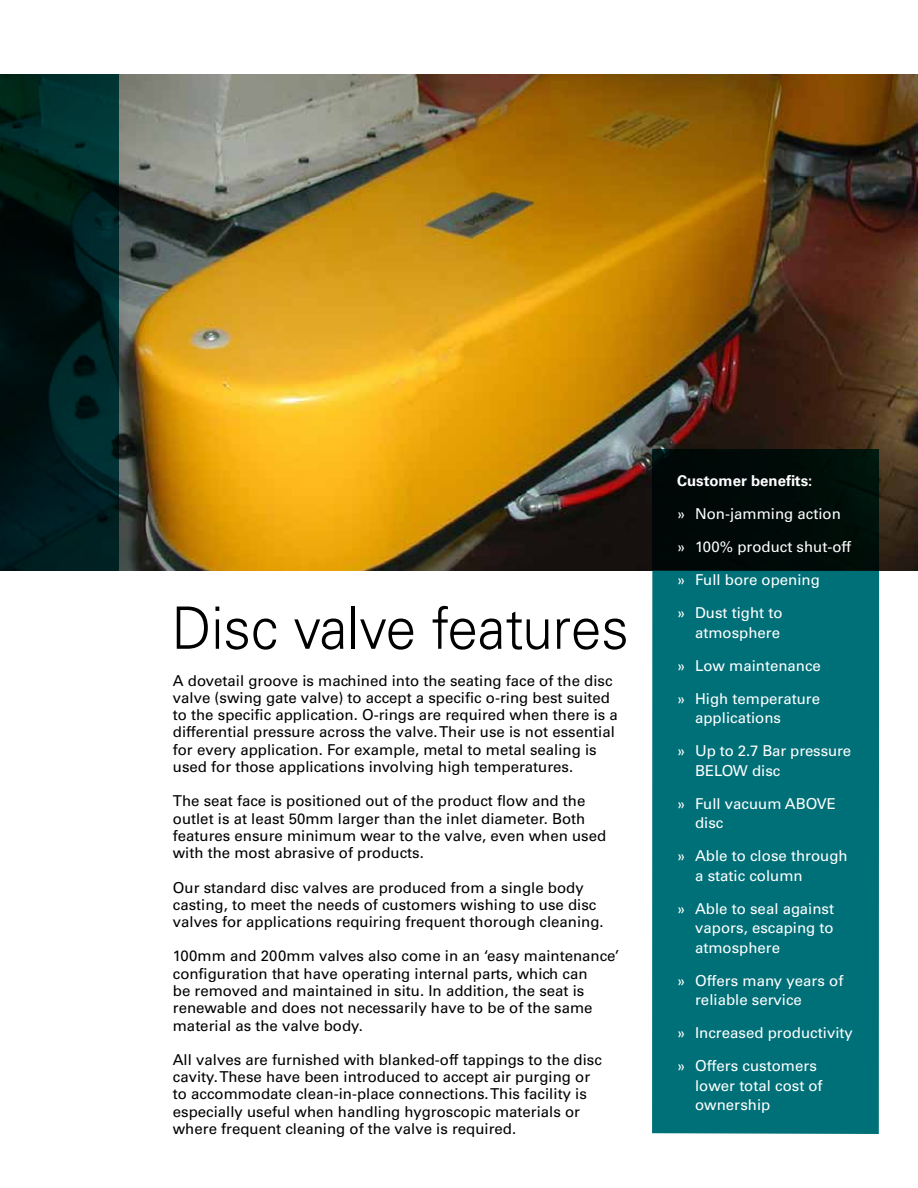
<style>
.page{position:relative;width:918px;height:1188px;background:#fff}
.page>*{position:absolute;margin:0;border:0;box-sizing:border-box;transform-origin:0 0}
.t1{font:300 58.5px "Univers LT Std";color:#000;scale:.94 1}
.t2{font:15px/17.2px "Univers LT Std";color:#000}
.t3{font:15px/19.5px "Univers LT Std";color:#fff}
.t4{font:700 15px "Univers LT Std";color:#fff}
</style>
<div class="page">
<img style="left:119px;top:74px;width:798px;height:496px">
<svg style="left:0;top:74px;width:119px;height:496px;background:#001d1c"></svg>
<div style="left:652px;top:570px;width:227px;height:564px;background:#007078"></div>
<div style="left:652px;top:449px;width:227px;height:121px;background:#000a08"></div>
<h1 class="t1" style="left:172px;top:593px;width:488px">Disc valve features</h1>
<p class="t2" style="left:173px;top:672px;width:447px">A dovetail groove is machined into the seating face of the disc valve (swing gate valve) to accept a specific o-ring best suited to the specific application. O-rings are required when there is a differential pressure across the valve. Their use is not essential for every application. For example, metal to metal sealing is used for those applications involving high temperatures.</p>
<p class="t2" style="left:173px;top:792px;width:435px">The seat face is positioned out of the product flow and the outlet is at least 50mm larger than the inlet diameter. Both features ensure minimum wear to the valve, even when used with the most abrasive of products.</p>
<p class="t2" style="left:173px;top:879px;width:432px">Our standard disc valves are produced from a single body casting, to meet the needs of customers wishing to use disc valves for applications requiring frequent thorough cleaning.</p>
<p class="t2" style="left:173px;top:948px;width:448px">100mm and 200mm valves also come in an ‘easy maintenance’ configuration that have operating internal parts, which can<br>be removed and maintained in situ. In addition, the seat is renewable and does not necessarily have to be of the same material as the valve body.</p>
<p class="t2" style="left:173px;top:1051px;width:431px">All valves are furnished with blanked-off tappings to the disc cavity. These have been introduced to accept air purging or to accommodate clean-in-place connections. This facility is especially useful when handling hygroscopic materials or where frequent cleaning of the valve is required.</p>
<p class="t4" style="left:677px;top:472px;width:137px">Customer benefits:</p>
<p class="t3" style="left:677px;top:504px;width:165px">» Non-jamming action</p>
<p class="t3" style="left:677px;top:537px;width:176px">» 100% product shut-off</p>
<p class="t3" style="left:677px;top:570px;width:144px">» Full bore opening</p>
<p class="t3" style="left:677px;top:603px;width:107px;text-align:right">» Dust tight to atmosphere</p>
<p class="t3" style="left:677px;top:656px;width:145px">» Low maintenance</p>
<p class="t3" style="left:695px;top:689px;width:127px;text-indent:-18px">» High temperature applications</p>
<p class="t3" style="left:695px;top:741px;width:158px;text-indent:-18px">» Up to 2.7 Bar pressure<br>BELOW disc</p>
<p class="t3" style="left:695px;top:794px;width:142px;text-indent:-18px">» Full vacuum ABOVE disc</p>
<p class="t3" style="left:695px;top:846px;width:154px;text-indent:-18px">» Able to close through a static column</p>
<p class="t3" style="left:695px;top:899px;width:140px;text-align:justify;text-indent:-18px">» Able to seal against vapors, escaping to atmosphere</p>
<p class="t3" style="left:695px;top:971px;width:150px;text-indent:-18px">» Offers many years of reliable service</p>
<p class="t3" style="left:677px;top:1023px;width:177px">» Increased productivity</p>
<p class="t3" style="left:695px;top:1056px;width:129px;text-indent:-18px">» Offers customers lower total cost of ownership</p>
</div>
